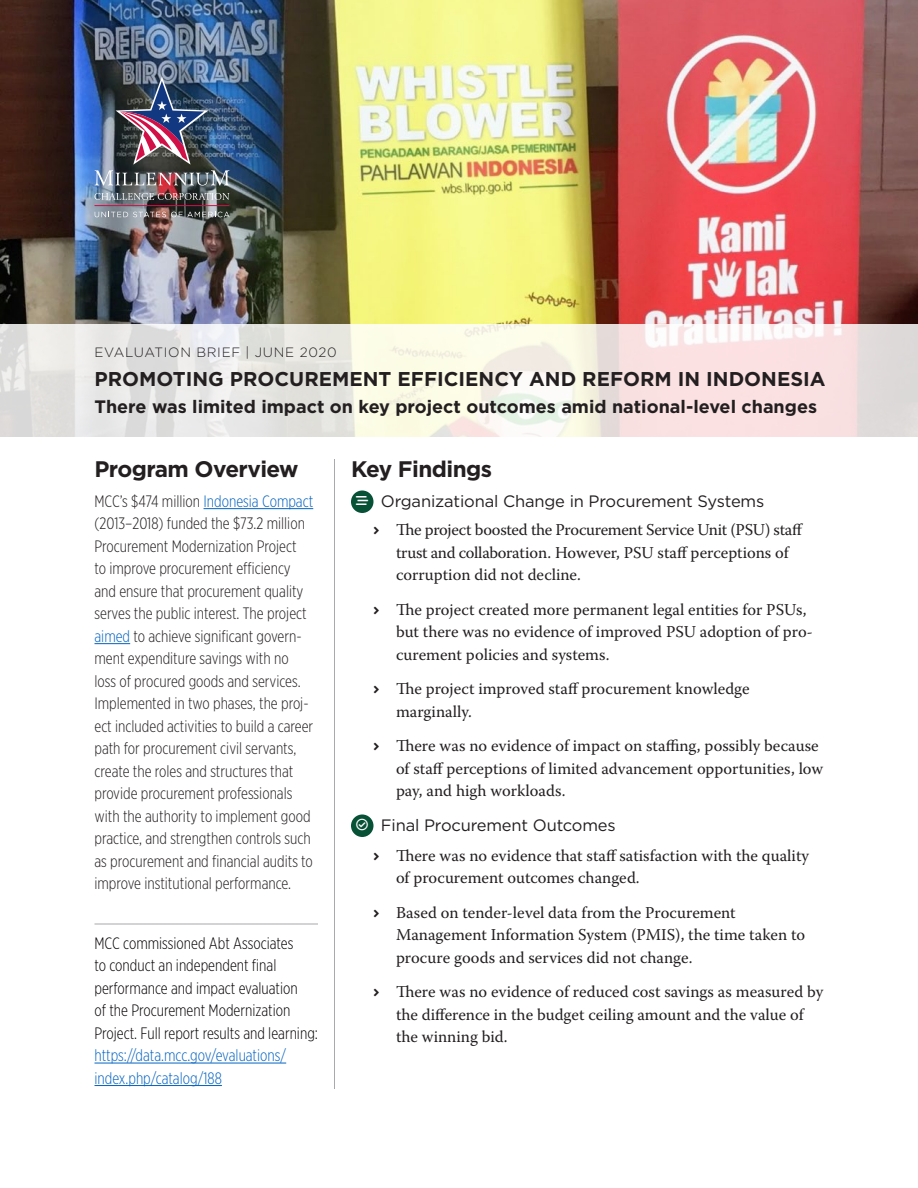
<style>
.page{position:relative;width:918px;height:1188px;background:#fff}
.page>*{position:absolute;margin:0;border:0;box-sizing:border-box;transform-origin:0 0}
.Heading_1_-__h2{font:700 22.5px "Gotham";letter-spacing:-.025em;color:#231f20}
.Title_-__h1{font:700 19.95px "Gotham";color:#231f20}
.Title_-_Subtitle__h1{font:700 18px "Gotham";color:#231f20}
.List_Bullet_-_fa-che{font:16.5px/22.5px "Warnock Pro";color:#231f20}
.Normal_-_Gotham_Narr{font:300 16.5px/22.5px "Gotham X Narrow";color:#231f20}
.Normal_-_Gotham_Narr-2{font:300 16.5px/22.5px "Gotham X Narrow";color:#050000}
.Heading_2_-__h3{font:16.5px "Gotham";letter-spacing:-.01em;color:#231f20}
.Title_-_Dateline{font:300 13.5px "Gotham";letter-spacing:.05em;color:#231f20}
.s1{color:#0563c1}
</style>
<div class="page">
<hr style="left:334px;top:459px;width:1px;height:630px;background:#a8a9ad">
<img style="left:0;top:0;width:918px;height:324px">
<svg style="left:0;top:324px;width:918px;height:112px;background:#efe8e3"></svg>
<hr style="left:204px;top:508px;width:109px;height:1px;background:#0563c1">
<hr style="left:94px;top:643px;width:36px;height:1px;background:#0563c1">
<hr style="left:94px;top:1063px;width:192px;height:1px;background:#0563c1">
<hr style="left:94px;top:1085px;width:128px;height:1px;background:#0563c1">
<div style="left:351px;top:490px;width:23px;height:23px;background:#075137;border-radius:50%"></div>
<div style="left:351px;top:814px;width:23px;height:23px;background:#075137;border-radius:50%"></div>
<svg style="left:95px;top:193px;width:134px;height:7px"></svg>
<svg style="left:95px;top:212px;width:134px;height:5px"></svg>
<hr style="left:94px;top:205px;width:135px;height:1px;background:#d11048">
<img style="left:95px;top:77px;width:135px;height:109px">
<hr style="left:94px;top:924px;width:224px;height:1px;background:#a8a9ad">
<p class="Title_-_Dateline" style="left:94px;top:344px;width:244px">EVALUATION BRIEF | JUNE 2020</p>
<p class="Title_-__h1" style="left:94px;top:366px;width:733px">PROMOTING PROCUREMENT EFFICIENCY AND REFORM IN INDONESIA</p>
<p class="Title_-_Subtitle__h1" style="left:94px;top:395px;width:724px">There was limited impact on key project outcomes amid national-level changes</p>
<h2 class="Heading_1_-__h2" style="left:94px;top:454px;width:206px">Program Overview</h2>
<p class="Normal_-_Gotham_Narr" style="left:94px;top:490px;width:220px">MCC’s $474 million <span class="s1">Indonesia Compact </span>(2013–2018) funded the $73.2 million Procurement Modernization Project<br>to improve procurement efficiency and ensure that procurement quality serves the public interest. The project <span class="s1">aimed</span> to achieve significant govern&shy;ment expenditure savings with no loss of procured goods and services.<br>Implemented in two phases, the proj&shy;ect included activities to build a career path for procurement civil servants, create the roles and structures that provide procurement professionals with the authority to implement good practice, and strengthen controls such as procurement and financial audits to improve institutional performance.</p>
<p class="Normal_-_Gotham_Narr-2" style="left:94px;top:932px;width:225px">MCC commissioned Abt Associates<br>to conduct an independent final performance and impact evaluation<br>of the Procurement Modernization Project. Full report results and learning: <span class="s1">https://data.mcc.gov/evaluations/ index.php/catalog/188</span></p>
<h2 class="Heading_1_-__h2" style="left:351px;top:454px;width:143px">Key Findings</h2>
<h3 class="Heading_2_-__h3" style="left:381px;top:491px;width:385px">Organizational Change in Procurement Systems</h3>
<p class="List_Bullet_-_fa-che" style="left:396px;top:519px;width:409px">The project boosted the Procurement Service Unit (PSU) staff trust and collaboration. However, PSU staff perceptions of corruption did not decline.</p>
<p class="List_Bullet_-_fa-che" style="left:396px;top:598px;width:418px">The project created more permanent legal entities for PSUs, but there was no evidence of improved PSU adoption of pro&shy;curement policies and systems.</p>
<p class="List_Bullet_-_fa-che" style="left:396px;top:678px;width:355px">The project improved staff procurement knowledge marginally.</p>
<p class="List_Bullet_-_fa-che" style="left:396px;top:735px;width:429px">There was no evidence of impact on staffing, possibly because of staff perceptions of limited advancement opportunities, low pay, and high workloads.</p>
<h3 class="Heading_2_-__h3" style="left:381px;top:815px;width:236px">Final Procurement Outcomes</h3>
<p class="List_Bullet_-_fa-che" style="left:396px;top:844px;width:415px">There was no evidence that staff satisfaction with the quality of procurement outcomes changed.</p>
<p class="List_Bullet_-_fa-che" style="left:396px;top:901px;width:411px">Based on tender-level data from the Procurement<br>Management Information System (PMIS), the time taken to procure goods and services did not change.</p>
<p class="List_Bullet_-_fa-che" style="left:396px;top:981px;width:429px">There was no evidence of reduced cost savings as measured by the difference in the budget ceiling amount and the value of the winning bid.</p>
</div>
